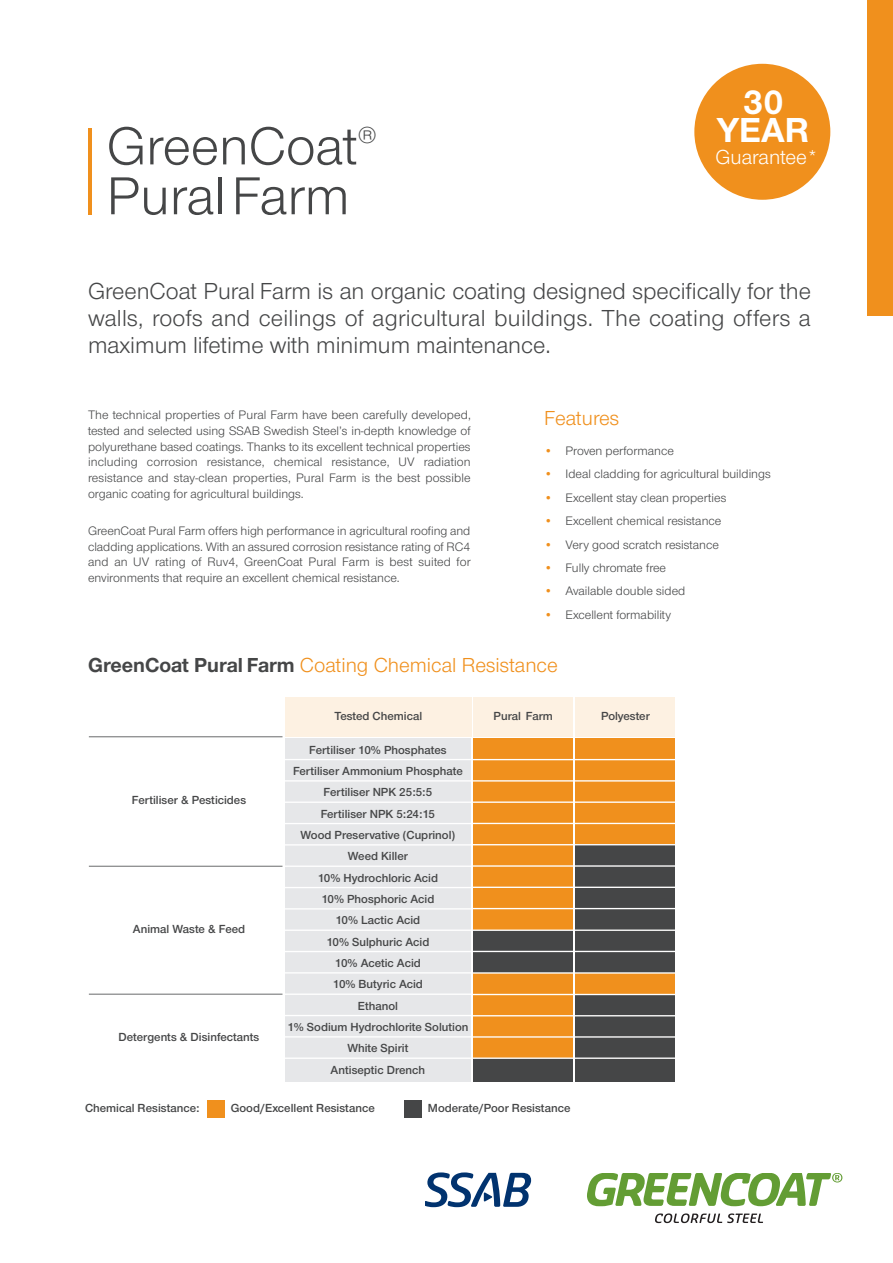
<style>
.page{position:relative;width:893px;height:1263px;background:#fff}
.page>*{position:absolute;margin:0;border:0;box-sizing:border-box;transform-origin:0 0}
.t1{font:55.35px "Nimbus Sans Novus T";color:#454647}
.t2{font:700 36px/28.2px "Nimbus Sans Novus T";color:#fff;text-align:center}
.t3{font:24px/27px "Nimbus Sans Novus T";color:#454647;text-align:justify}
.t4{font:21px "Nimbus Sans Novus T";color:#f0901d}
.t5{font:21px "Nimbus Sans Novus T";color:#fff}
.t6{font:12.75px/15.8px "Nimbus Sans Novus T";color:#454647;text-align:justify}
.t7{font:600 12.15px/21.3px "Nimbus Sans Novus T";color:#454647;text-align:center}
.s1{color:#f0901d}
.s2{font-weight:700;color:#454647}
</style>
<div class="page">
<hr style="left:88px;top:128px;width:3px;height:87px;background:#f0901d">
<div style="left:285px;top:739px;width:186px;height:343px;background:#e6e7e9"></div>
<div style="left:285px;top:697px;width:186px;height:40px;background:#fdf1e2"></div>
<div style="left:474px;top:697px;width:99px;height:40px;background:#fdf1e2"></div>
<div style="left:576px;top:697px;width:99px;height:40px;background:#fdf1e2"></div>
<hr style="left:285px;top:759px;width:186px;height:1px;background:#fff">
<hr style="left:285px;top:780px;width:186px;height:1px;background:#fff">
<hr style="left:285px;top:801px;width:186px;height:2px;background:#fff">
<hr style="left:285px;top:823px;width:186px;height:1px;background:#fff">
<hr style="left:285px;top:844px;width:186px;height:1px;background:#fff">
<hr style="left:285px;top:865px;width:186px;height:2px;background:#fff">
<hr style="left:285px;top:887px;width:186px;height:1px;background:#fff">
<hr style="left:285px;top:908px;width:186px;height:1px;background:#fff">
<hr style="left:285px;top:929px;width:186px;height:2px;background:#fff">
<hr style="left:285px;top:951px;width:186px;height:1px;background:#fff">
<hr style="left:285px;top:972px;width:186px;height:1px;background:#fff">
<hr style="left:285px;top:993px;width:186px;height:2px;background:#fff">
<hr style="left:285px;top:1015px;width:186px;height:1px;background:#fff">
<hr style="left:285px;top:1036px;width:186px;height:1px;background:#fff">
<hr style="left:285px;top:1057px;width:186px;height:2px;background:#fff">
<div style="left:474px;top:739px;width:99px;height:191px;background:#f0901d"></div>
<div style="left:474px;top:973px;width:99px;height:85px;background:#f0901d"></div>
<div style="left:474px;top:930px;width:99px;height:42px;background:#454647"></div>
<div style="left:474px;top:1058px;width:99px;height:24px;background:#454647"></div>
<div style="left:576px;top:739px;width:99px;height:108px;background:#f0901d"></div>
<div style="left:576px;top:971px;width:99px;height:24px;background:#f0901d"></div>
<div style="left:576px;top:845px;width:99px;height:128px;background:#454647"></div>
<div style="left:576px;top:995px;width:99px;height:87px;background:#454647"></div>
<div style="left:208px;top:1100px;width:17px;height:17px;background:#f0901d"></div>
<div style="left:405px;top:1100px;width:17px;height:17px;background:#454647"></div>
<hr style="left:89px;top:736px;width:193px;height:1px;background:#909192">
<hr style="left:472px;top:759px;width:203px;height:1px;background:#fff">
<hr style="left:472px;top:780px;width:203px;height:1px;background:#fff">
<hr style="left:471px;top:801px;width:204px;height:2px;background:#fff">
<hr style="left:471px;top:823px;width:204px;height:1px;background:#fff">
<hr style="left:472px;top:844px;width:203px;height:1px;background:#fff">
<hr style="left:472px;top:865px;width:204px;height:2px;background:#fff">
<hr style="left:472px;top:887px;width:204px;height:1px;background:#fff">
<hr style="left:472px;top:908px;width:204px;height:1px;background:#fff">
<hr style="left:473px;top:929px;width:203px;height:2px;background:#fff">
<hr style="left:473px;top:951px;width:203px;height:1px;background:#fff">
<hr style="left:473px;top:994px;width:203px;height:1px;background:#fff">
<hr style="left:473px;top:1015px;width:203px;height:1px;background:#fff">
<hr style="left:473px;top:1036px;width:203px;height:2px;background:#fff">
<hr style="left:473px;top:1057px;width:203px;height:2px;background:#fff">
<hr style="left:473px;top:972px;width:203px;height:2px;background:#fff">
<hr style="left:89px;top:866px;width:193px;height:1px;background:#909192">
<hr style="left:89px;top:993px;width:193px;height:2px;background:#909192">
<div style="left:694px;top:64px;width:136px;height:136px;background:#f0901d;border-radius:50%"></div>
<svg style="left:587px;top:1173px;width:255px;height:33px"></svg>
<svg style="left:655px;top:1213px;width:108px;height:10px"></svg>
<svg style="left:425px;top:1172px;width:106px;height:35px"></svg>
<div style="left:867px;top:0;width:26px;height:316px;background:#f0901d"></div>
<h1 class="t1" style="left:107px;top:113px;width:253px">GreenCoat</h1>
<h3 class="t3" style="left:358px;top:122px;width:20px">®</h3>
<h1 class="t1" style="left:107px;top:163px;width:244px">PuralFarm</h1>
<h2 class="t2" style="left:717px;top:87px;width:94px">30<br>YEAR</h2>
<h3 class="t5" style="left:715px;top:144px;width:104px">Guarantee*</h3>
<h3 class="t3" style="left:88px;top:277px;width:724px">GreenCoat Pural Farm is an organic coating designed specifically for the walls, roofs and ceilings of agricultural buildings. The coating offers a maximum lifetime with minimum maintenance.</h3>
<p class="t6" style="left:88px;top:407px;width:384px">The technical properties of Pural Farm have been carefully developed, tested and selected using SSAB Swedish Steel’s in-depth knowledge of polyurethane based coatings. Thanks to its excellent technical properties including corrosion resistance, chemical resistance, UV radiation resistance and stay-clean properties, Pural Farm is the best possible organic coating for agricultural buildings.</p>
<p class="t6" style="left:88px;top:523px;width:384px">GreenCoat Pural Farm offers high performance in agricultural roofing and cladding applications. With an assured corrosion resistance rating of RC4 and an UV rating of Ruv4, GreenCoat Pural Farm is best suited for environments that require an excellent chemical resistance.</p>
<h3 class="t4" style="left:544px;top:405px;width:77px">Features</h3>
<p class="t6" style="left:544px;top:443px;width:131px"><span class="s1">•</span> Proven performance</p>
<p class="t6" style="left:544px;top:466px;width:228px"><span class="s1">•</span> Ideal cladding for agricultural buildings</p>
<p class="t6" style="left:544px;top:489px;width:184px"><span class="s1">•</span> Excellent stay clean properties</p>
<p class="t6" style="left:544px;top:513px;width:179px"><span class="s1">•</span> Excellent chemical resistance</p>
<p class="t6" style="left:544px;top:536px;width:176px"><span class="s1">•</span> Very good scratch resistance</p>
<p class="t6" style="left:544px;top:560px;width:123px"><span class="s1">•</span> Fully chromate free</p>
<p class="t6" style="left:544px;top:583px;width:143px"><span class="s1">•</span> Available double sided</p>
<p class="t6" style="left:544px;top:606px;width:128px"><span class="s1">•</span> Excellent formability</p>
<h3 class="t4" style="left:88px;top:652px;width:471px"><span class="s2">GreenCoat Pural Farm</span> Coating Chemical Resistance</h3>
<p class="t7" style="left:132px;top:789px;width:116px">Fertiliser &amp; Pesticides</p>
<p class="t7" style="left:133px;top:918px;width:114px">Animal Waste &amp; Feed</p>
<p class="t7" style="left:119px;top:1026px;width:142px">Detergents &amp; Disinfectants</p>
<p class="t7" style="left:334px;top:706px;width:89px">Tested Chemical</p>
<p class="t7" style="left:493px;top:706px;width:61px">Pural Farm</p>
<p class="t7" style="left:601px;top:706px;width:50px">Polyester</p>
<p class="t7" style="left:287px;top:739px;width:183px">Fertiliser 10% Phosphates<br>Fertiliser Ammonium Phosphate<br>Fertiliser NPK 25:5:5<br>Fertiliser NPK 5:24:15<br>Wood Preservative (Cuprinol)<br>Weed Killer<br>10% Hydrochloric Acid<br>10% Phosphoric Acid<br>10% Lactic Acid<br>10% Sulphuric Acid<br>10% Acetic Acid<br>10% Butyric Acid<br>Ethanol<br>1% Sodium Hydrochlorite Solution<br>White Spirit<br>Antiseptic Drench</p>
<p class="t7" style="left:85px;top:1097px;width:116px">Chemical Resistance:</p>
<p class="t7" style="left:231px;top:1097px;width:145px">Good/Excellent Resistance</p>
<p class="t7" style="left:428px;top:1097px;width:144px">Moderate/Poor Resistance</p>
</div>
